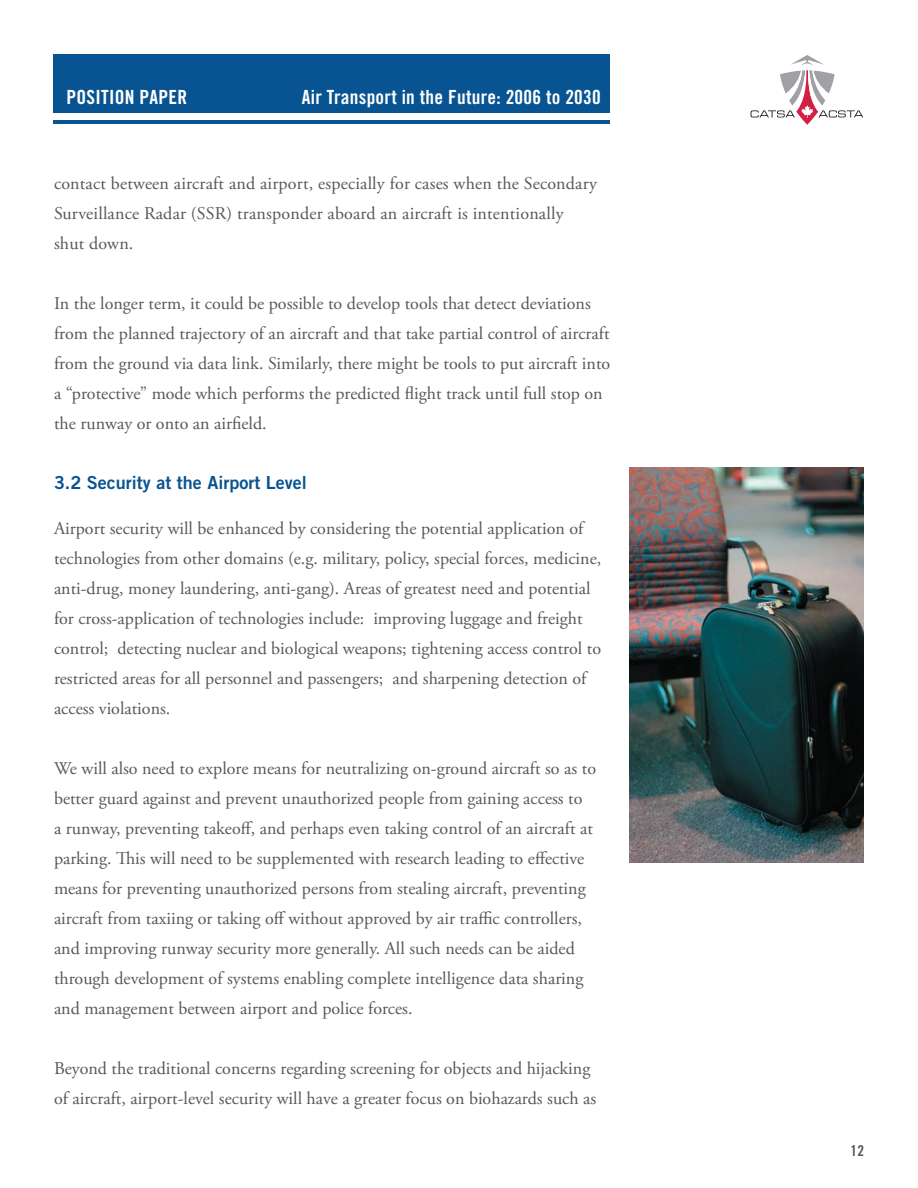
<style>
.page{position:relative;width:918px;height:1188px;background:#fff}
.page>*{position:absolute;margin:0;border:0;box-sizing:border-box;transform-origin:0 0}
.t1{font:19.5px "Trade Gothic Bold Cond Twenty";letter-spacing:.015em;color:#fff}
.t2{font:18px/30px "Adobe Garamond Pro";color:#57585a}
.t3{font:18px "Trade Gothic Bold Two";color:#085492}
.t4{font:15px "Trade Gothic Bold Cond Twenty";color:#57585a}
</style>
<div class="page">
<div style="left:54px;top:54px;width:556px;height:58px;background:#085492"></div>
<hr style="left:54px;top:120px;width:556px;height:4px;background:#085492">
<svg style="left:751px;top:55px;width:112px;height:70px"></svg>
<img style="left:630px;top:468px;width:234px;height:394px">
<p class="t1" style="left:67px;top:86px;width:122px">POSITION PAPER</p>
<p class="t1" style="left:302px;top:85px;width:300px">Air Transport in the Future: 2006 to 2030</p>
<p class="t2" style="left:54px;top:168px;width:545px">contact between aircraft and airport, especially for cases when the Secondary<br>Surveillance Radar (SSR) transponder aboard an aircraft is intentionally shut down.</p>
<p class="t2" style="left:54px;top:288px;width:558px">In the longer term, it could be possible to develop tools that detect deviations from the planned trajectory of an aircraft and that take partial control of aircraft from the ground via data link. Similarly, there might be tools to put aircraft into a “protective” mode which performs the predicted flight track until full stop on the runway or onto an airfield.</p>
<p class="t3" style="left:54px;top:471px;width:254px">3.2 Security at the Airport Level</p>
<p class="t2" style="left:54px;top:513px;width:549px">Airport security will be enhanced by considering the potential application of technologies from other domains (e.g. military, policy, special forces, medicine, anti-drug, money laundering, anti-gang). Areas of greatest need and potential for cross-application of technologies include: improving luggage and freight control; detecting nuclear and biological weapons; tightening access control to restricted areas for all personnel and passengers; and sharpening detection of access violations.</p>
<p class="t2" style="left:54px;top:753px;width:544px">We will also need to explore means for neutralizing on-ground aircraft so as to better guard against and prevent unauthorized people from gaining access to<br>a runway, preventing takeoff, and perhaps even taking control of an aircraft at parking. This will need to be supplemented with research leading to effective means for preventing unauthorized persons from stealing aircraft, preventing aircraft from taxiing or taking off without approved by air traffic controllers, and improving runway security more generally. All such needs can be aided through development of systems enabling complete intelligence data sharing and management between airport and police forces.</p>
<p class="t2" style="left:54px;top:1053px;width:544px">Beyond the traditional concerns regarding screening for objects and hijacking of aircraft, airport-level security will have a greater focus on biohazards such as</p>
<p class="t4" style="left:850px;top:1141px;width:15px">12</p>
</div>
